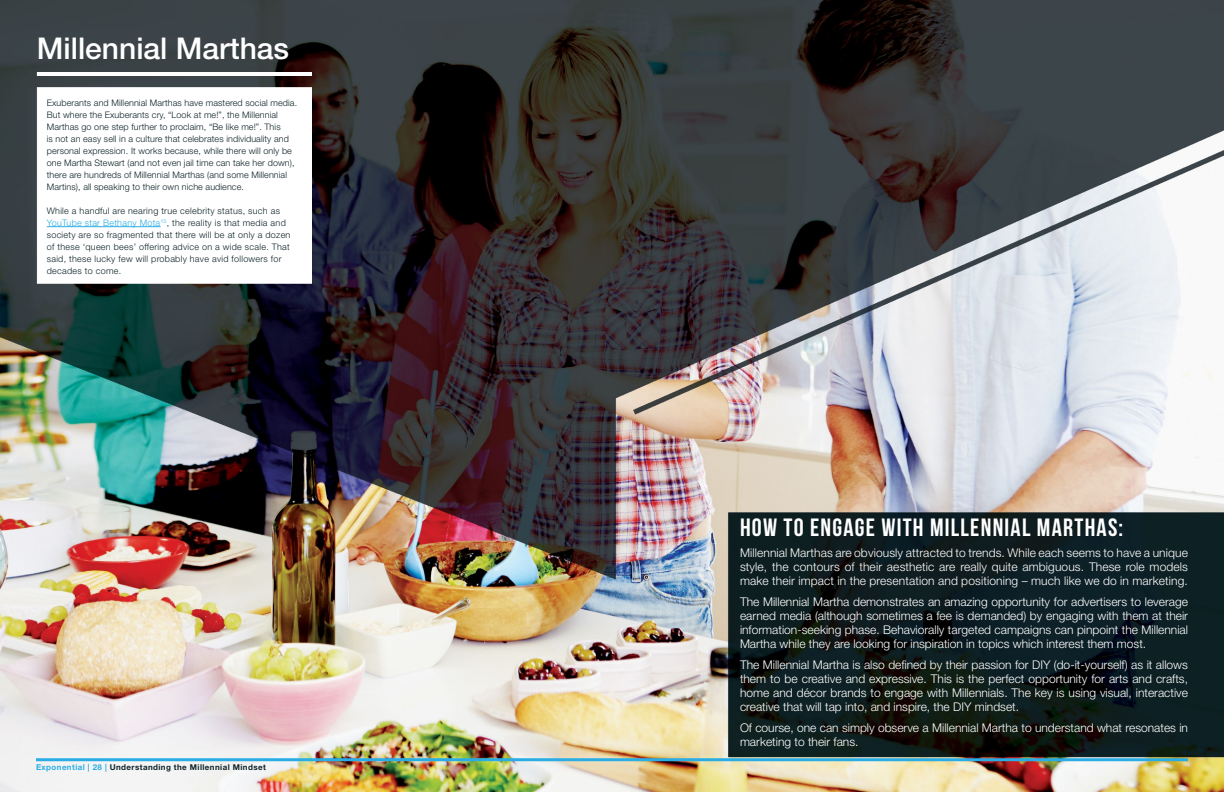
<style>
.page{position:relative;width:1224px;height:792px;background:#fff}
.page>*{position:absolute;margin:0;border:0;box-sizing:border-box;transform-origin:0 0}
.t1{font:500 30px "Helvetica Neue";color:#fff}
.t2{font:25px "Bebas Neue";letter-spacing:.05em;color:#fff}
.t3{font:300 12px/14px "Helvetica Neue";color:#fff;text-align:justify}
.t4{font:300 9px/12px "Helvetica Neue";letter-spacing:.01em;color:#0d2228}
.t5{font:300 9px/12px "Helvetica Neue";letter-spacing:.03em;color:#0d2228}
.t6{font:700 8px "Helvetica Neue";letter-spacing:.05em;color:#0d2228}
.s1{color:#29ade4}
</style>
<div class="page">
<img style="left:0;top:0;width:1224px;height:792px">
<div style="left:37px;top:87px;width:275px;height:197px;background:#fff;border:1px solid #fff"></div>
<hr style="left:37px;top:72px;width:275px;height:4px;background:#fff">
<hr style="left:47px;top:226px;width:114px;height:1px;background:#29ade4">
<hr style="left:36px;top:758px;width:1152px;height:3px;background:#29ade4">
<h1 class="t1" style="left:37px;top:31px;width:254px">Millennial Marthas</h1>
<p class="t4" style="left:47px;top:96px;width:252px">Exuberants and Millennial Marthas have mastered social media.<br>But where the Exuberants cry, “Look at me!”, the Millennial Marthas go one step further to proclaim, “Be like me!”. This<br>is not an easy sell in a culture that celebrates individuality and personal expression. It works because, while there will only be one Martha Stewart (and not even jail time can take her down), there are hundreds of Millennial Marthas (and some Millennial Martins), all speaking to their own niche audience.</p>
<p class="t5" style="left:47px;top:204px;width:245px">While a handful are nearing true celebrity status, such as <span class="s1">YouTube star Bethany Mota</span><sup>15</sup>, the reality is that media and society are so fragmented that there will be at only a dozen of these ‘queen bees’ offering advice on a wide scale. That said, these lucky few will probably have avid followers for decades to come.</p>
<p class="t6" style="left:36px;top:762px;width:231px"><span class="s1">Exponential | 28 |</span> Understanding the Millennial Mindset</p>
<h2 class="t2" style="left:740px;top:514px;width:385px">HOW TO ENGAGE WITH MILLENNIAL MARTHAS:</h2>
<p class="t3" style="left:740px;top:545px;width:450px">Millennial Marthas are obviously attracted to trends. While each seems to have a unique style, the contours of their aesthetic are really quite ambiguous. These role models make their impact in the presentation and positioning – much like we do in marketing.</p>
<p class="t3" style="left:740px;top:594px;width:450px">The Millennial Martha demonstrates an amazing opportunity for advertisers to leverage earned media (although sometimes a fee is demanded) by engaging with them at their information-seeking phase. Behaviorally targeted campaigns can pinpoint the Millennial Martha while they are looking for inspiration in topics which interest them most.</p>
<p class="t3" style="left:740px;top:657px;width:450px">The Millennial Martha is also defined by their passion for DIY (do-it-yourself) as it allows them to be creative and expressive. This is the perfect opportunity for arts and crafts, home and décor brands to engage with Millennials. The key is using visual, interactive creative that will tap into, and inspire, the DIY mindset.</p>
<p class="t3" style="left:740px;top:721px;width:450px">Of course, one can simply observe a Millennial Martha to understand what resonates in marketing to their fans.</p>
</div>
